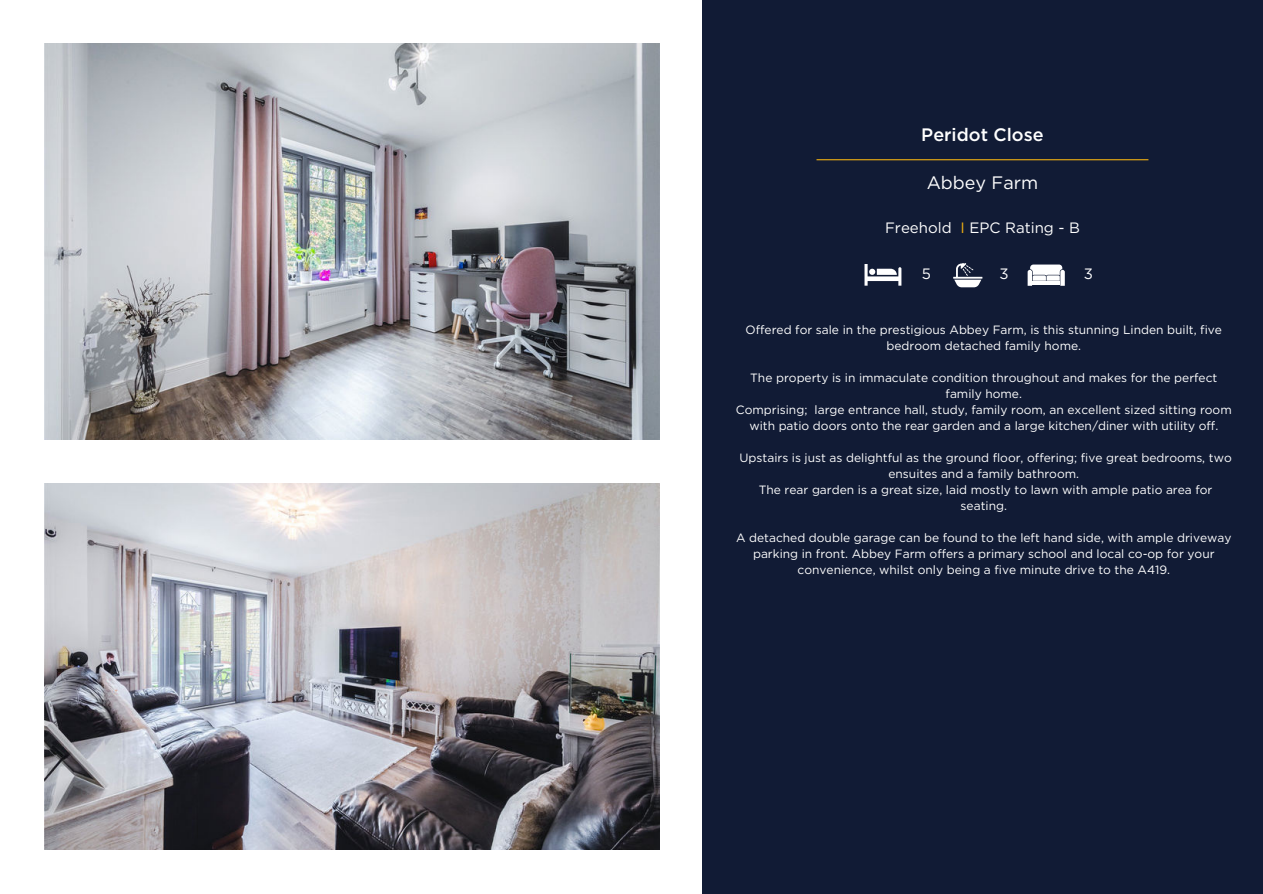
<style>
.page{position:relative;width:1263px;height:894px;background:#fff}
.page>*{position:absolute;margin:0;border:0;box-sizing:border-box;transform-origin:0 0}
.t1{font:500 18px "Gotham";color:#fff}
.t2{font:18px "Gotham";color:#fff}
.t3{font:15px "Gotham";color:#fff}
.t4{font:12px/16px "Gotham";color:#fff;text-align:center}
.s1{color:#efaf12}
</style>
<div class="page">
<img style="left:44px;top:44px;width:616px;height:395px">
<div style="left:702px;top:0;width:561px;height:893px;background:#111b35"></div>
<hr style="left:816px;top:159px;width:332px;height:1px;background:#efaf12">
<svg style="left:864px;top:264px;width:37px;height:21px"></svg>
<svg style="left:953px;top:263px;width:29px;height:24px"></svg>
<svg style="left:1028px;top:264px;width:37px;height:22px"></svg>
<img style="left:44px;top:483px;width:616px;height:366px">
<h1 class="t1" style="left:921px;top:123px;width:124px">Peridot Close</h1>
<h1 class="t2" style="left:927px;top:171px;width:113px">Abbey Farm</h1>
<p class="t3" style="left:885px;top:218px;width:196px">Freehold <span class="s1">I</span> EPC Rating - B</p>
<p class="t3" style="left:922px;top:264px;width:11px">5</p>
<p class="t3" style="left:1000px;top:264px;width:11px">3</p>
<p class="t3" style="left:1084px;top:264px;width:11px">3</p>
<p class="t4" style="left:746px;top:321px;width:478px">Offered for sale in the prestigious Abbey Farm, is this stunning Linden built, five bedroom detached family home.</p>
<p class="t4" style="left:736px;top:369px;width:497px">The property is in immaculate condition throughout and makes for the perfect family home.<br>Comprising; large entrance hall, study, family room, an excellent sized sitting room with patio doors onto the rear garden and a large kitchen/diner with utility off.</p>
<p class="t4" style="left:739px;top:449px;width:494px">Upstairs is just as delightful as the ground floor, offering; five great bedrooms, two ensuites and a family bathroom.<br>The rear garden is a great size, laid mostly to lawn with ample patio area for seating.</p>
<p class="t4" style="left:736px;top:529px;width:497px">A detached double garage can be found to the left hand side, with ample driveway parking in front. Abbey Farm offers a primary school and local co-op for your convenience, whilst only being a five minute drive to the A419.</p>
</div>
